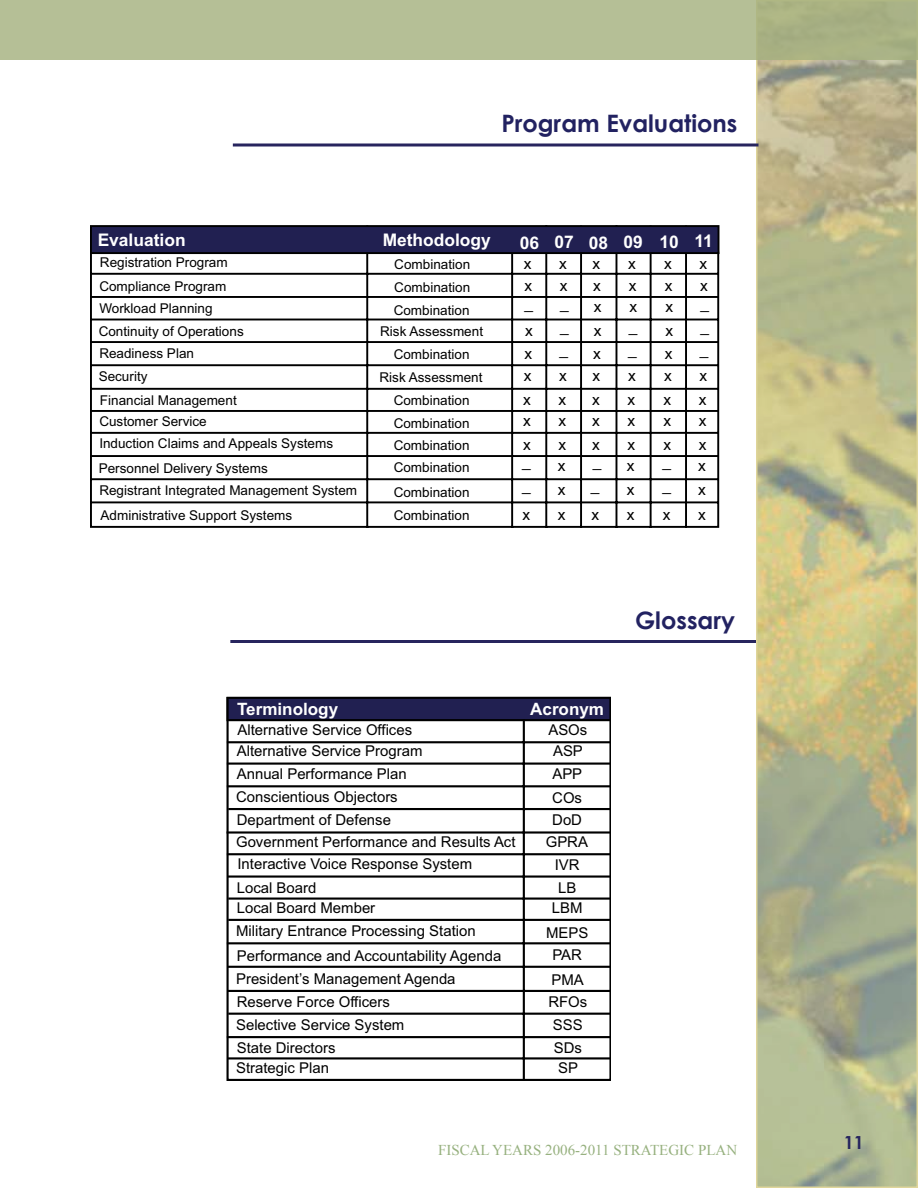
<style>
.page{position:relative;width:918px;height:1188px;background:#fff}
.page>*{position:absolute;margin:0;border:0;box-sizing:border-box;transform-origin:0 0}
.t1{font:700 24px "Century Gothic";color:#222261}
.t2{font:700 18px "Century Gothic";color:#27255e}
.t3{font:700 17.4px "Arial";color:#fff}
.t4{font:700 17.1px "Arial";color:#fff}
.t5{font:15.45px "Arial";color:#000}
.t6{font:15px "Times New Roman";color:#97b17f}
.t7{font:14.85px/22.5px "Arial";color:#000}
.t8{font:13.5px/22.6px "Arial";color:#000}
</style>
<div class="page">
<img style="left:759px;top:60px;width:156px;height:1125px">
<div style="left:756px;top:0;width:162px;height:1188px;border:2px solid #d7cb81"></div>
<div style="left:0;top:0;width:918px;height:60px;background:linear-gradient(to right,#b8c39b,#adb68a)"></div>
<svg style="left:226px;top:696px;width:385px;height:385px"></svg>
<div style="left:228px;top:698px;width:382px;height:22px;background:#212051"></div>
<div style="left:226px;top:697px;width:386px;height:24px;border:2px solid #000"></div>
<hr style="left:227px;top:741px;width:485px;height:2px;background:#000">
<hr style="left:227px;top:763px;width:485px;height:2px;background:#000">
<hr style="left:227px;top:785px;width:485px;height:2px;background:#000">
<hr style="left:725px;top:720px;width:1px;height:230px;background:#000">
<hr style="left:801px;top:720px;width:1px;height:230px;background:#000">
<hr style="left:840px;top:720px;width:1px;height:230px;background:#000">
<hr style="left:228px;top:808px;width:484px;height:2px;background:#000">
<hr style="left:227px;top:831px;width:485px;height:3px;background:#000">
<hr style="left:227px;top:853px;width:485px;height:2px;background:#000">
<hr style="left:228px;top:875px;width:484px;height:3px;background:#000">
<hr style="left:228px;top:898px;width:484px;height:2px;background:#000">
<hr style="left:228px;top:919px;width:484px;height:2px;background:#000">
<hr style="left:227px;top:942px;width:485px;height:2px;background:#000">
<hr style="left:228px;top:966px;width:484px;height:2px;background:#000">
<hr style="left:228px;top:990px;width:484px;height:2px;background:#000">
<hr style="left:228px;top:1013px;width:484px;height:2px;background:#000">
<hr style="left:227px;top:1036px;width:485px;height:2px;background:#000">
<hr style="left:228px;top:1057px;width:484px;height:3px;background:#000">
<hr style="left:523px;top:719px;width:2px;height:362px;background:#000">
<div style="left:612px;top:622px;width:100px;height:492px;background:#fff"></div>
<hr style="left:233px;top:144px;width:525px;height:3px;background:#27255e">
<svg style="left:90px;top:254px;width:629px;height:274px"></svg>
<div style="left:91px;top:226px;width:628px;height:27px;background:#212051"></div>
<div style="left:90px;top:225px;width:629px;height:29px;border:2px solid #000"></div>
<hr style="left:230px;top:640px;width:526px;height:3px;background:#27255e">
<h1 class="t1" style="left:501px;top:105px;width:238px">Program Evaluations</h1>
<p class="t3" style="left:98px;top:229px;width:89px">Evaluation</p>
<p class="t3" style="left:383px;top:229px;width:110px">Methodology</p>
<p class="t3" style="left:520px;top:230px;width:194px">06 07 08 09 10 11</p>
<p class="t8" style="left:394px;top:253px;width:78px;text-align:justify">Combination Combination Combination</p>
<p class="t8" style="left:394px;top:343px;width:77px">Combination</p>
<p class="t8" style="left:394px;top:389px;width:77px;text-align:justify">Combination Combination Combination Combination</p>
<p class="t8" style="left:394px;top:480px;width:77px;line-height:23.9px">Combination<br>Combination</p>
<p class="t8" style="left:99px;top:251px;width:147px">Registration Program<br>Compliance Program<br>Workload Planning<br>Continuity of Operations<br>Readiness Plan<br>Security</p>
<p class="t8" style="left:99px;top:389px;width:139px;line-height:21.3px">Financial Management<br>Customer Service</p>
<p class="t8" style="left:99px;top:431px;width:236px;line-height:24.5px">Induction Claims and Appeals Systems<br>Personnel Delivery Systems</p>
<p class="t8" style="left:99px;top:479px;width:259px;line-height:24.5px">Registrant Integrated Management System<br>Administrative Support Systems</p>
<p class="t5" style="left:524px;top:253px;width:9px">x</p>
<p class="t5" style="left:559px;top:253px;width:9px">x</p>
<p class="t5" style="left:593px;top:253px;width:9px">x</p>
<p class="t5" style="left:628px;top:253px;width:9px">x</p>
<p class="t5" style="left:664px;top:253px;width:9px">x</p>
<p class="t5" style="left:700px;top:253px;width:9px">x</p>
<p class="t5" style="left:524px;top:275px;width:9px">x</p>
<p class="t5" style="left:560px;top:275px;width:9px">x</p>
<p class="t5" style="left:593px;top:275px;width:9px">x</p>
<p class="t5" style="left:629px;top:275px;width:9px">x</p>
<p class="t5" style="left:665px;top:275px;width:9px">x</p>
<p class="t5" style="left:700px;top:275px;width:9px">x</p>
<p class="t5" style="left:525px;top:293px;width:10px">_</p>
<p class="t5" style="left:560px;top:293px;width:10px">_</p>
<p class="t5" style="left:594px;top:297px;width:9px">x</p>
<p class="t5" style="left:629px;top:297px;width:9px">x</p>
<p class="t5" style="left:665px;top:297px;width:9px">x</p>
<p class="t5" style="left:700px;top:293px;width:10px">_</p>
<p class="t5" style="left:525px;top:320px;width:9px">x</p>
<p class="t5" style="left:560px;top:316px;width:10px">_</p>
<p class="t5" style="left:594px;top:320px;width:9px">x</p>
<p class="t5" style="left:629px;top:316px;width:10px">_</p>
<p class="t5" style="left:665px;top:320px;width:9px">x</p>
<p class="t5" style="left:700px;top:316px;width:10px">_</p>
<p class="t5" style="left:524px;top:343px;width:9px">x</p>
<p class="t5" style="left:559px;top:339px;width:10px">_</p>
<p class="t5" style="left:593px;top:343px;width:9px">x</p>
<p class="t5" style="left:628px;top:339px;width:10px">_</p>
<p class="t5" style="left:665px;top:343px;width:9px">x</p>
<p class="t5" style="left:700px;top:339px;width:10px">_</p>
<p class="t5" style="left:524px;top:366px;width:9px">x</p>
<p class="t5" style="left:559px;top:366px;width:9px">x</p>
<p class="t5" style="left:593px;top:366px;width:9px">x</p>
<p class="t5" style="left:628px;top:366px;width:9px">x</p>
<p class="t5" style="left:664px;top:366px;width:9px">x</p>
<p class="t5" style="left:700px;top:366px;width:9px">x</p>
<p class="t5" style="left:523px;top:390px;width:9px">x</p>
<p class="t5" style="left:559px;top:390px;width:9px">x</p>
<p class="t5" style="left:592px;top:390px;width:9px">x</p>
<p class="t5" style="left:627px;top:390px;width:9px">x</p>
<p class="t5" style="left:664px;top:390px;width:9px">x</p>
<p class="t5" style="left:699px;top:390px;width:9px">x</p>
<p class="t5" style="left:523px;top:410px;width:9px">x</p>
<p class="t5" style="left:559px;top:410px;width:9px">x</p>
<p class="t5" style="left:592px;top:410px;width:9px">x</p>
<p class="t5" style="left:627px;top:410px;width:9px">x</p>
<p class="t5" style="left:664px;top:410px;width:9px">x</p>
<p class="t5" style="left:699px;top:410px;width:9px">x</p>
<p class="t5" style="left:523px;top:434px;width:9px">x</p>
<p class="t5" style="left:559px;top:434px;width:9px">x</p>
<p class="t5" style="left:592px;top:434px;width:9px">x</p>
<p class="t5" style="left:627px;top:434px;width:9px">x</p>
<p class="t5" style="left:664px;top:434px;width:9px">x</p>
<p class="t5" style="left:699px;top:434px;width:9px">x</p>
<p class="t5" style="left:522px;top:451px;width:10px">_</p>
<p class="t5" style="left:558px;top:455px;width:9px">x</p>
<p class="t5" style="left:593px;top:451px;width:10px">_</p>
<p class="t5" style="left:627px;top:455px;width:9px">x</p>
<p class="t5" style="left:662px;top:451px;width:10px">_</p>
<p class="t5" style="left:698px;top:455px;width:9px">x</p>
<p class="t5" style="left:522px;top:476px;width:10px">_</p>
<p class="t5" style="left:558px;top:480px;width:9px">x</p>
<p class="t5" style="left:591px;top:476px;width:10px">_</p>
<p class="t5" style="left:627px;top:480px;width:9px">x</p>
<p class="t5" style="left:662px;top:476px;width:10px">_</p>
<p class="t5" style="left:698px;top:480px;width:9px">x</p>
<p class="t5" style="left:522px;top:504px;width:9px">x</p>
<p class="t5" style="left:558px;top:504px;width:9px">x</p>
<p class="t5" style="left:591px;top:504px;width:9px">x</p>
<p class="t5" style="left:627px;top:504px;width:9px">x</p>
<p class="t5" style="left:663px;top:504px;width:9px">x</p>
<p class="t5" style="left:698px;top:504px;width:9px">x</p>
<p class="t8" style="left:380px;top:320px;width:104px">Risk Assessment</p>
<p class="t8" style="left:380px;top:366px;width:104px">Risk Assessment</p>
<p class="t4" style="left:237px;top:697px;width:103px">Terminology</p>
<p class="t7" style="left:237px;top:719px;width:187px;line-height:21.3px">Alternative Service Offices<br>Alternative Service Program</p>
<p class="t7" style="left:236px;top:763px;width:281px">Annual Performance Plan<br>Conscientious Objectors<br>Department of Defense<br>Government Performance and Results Act<br>Interactive Voice Response System</p>
<p class="t7" style="left:237px;top:878px;width:140px;line-height:20.5px">Local Board<br>Local Board Member</p>
<p class="t7" style="left:236px;top:919px;width:267px;line-height:24.9px">Military Entrance Processing Station<br>Performance and Accountability Agenda</p>
<p class="t7" style="left:236px;top:967px;width:221px;line-height:23px">President’s Management Agenda<br>Reserve Force Officers<br>Selective Service System<br>State Directors</p>
<p class="t7" style="left:236px;top:1057px;width:94px">Strategic Plan</p>
<p class="t4" style="left:530px;top:697px;width:75px">Acronym</p>
<p class="t7" style="left:548px;top:719px;width:40px;line-height:21.3px;text-align:center">ASOs<br>ASP</p>
<p class="t7" style="left:552px;top:763px;width:31px">APP</p>
<p class="t7" style="left:552px;top:809px;width:31px">DoD</p>
<p class="t7" style="left:555px;top:854px;width:26px">IVR<br>LB</p>
<p class="t7" style="left:546px;top:895px;width:44px;line-height:24.9px;text-align:center">LBM<br>MEPS</p>
<p class="t7" style="left:551px;top:943px;width:34px;line-height:24.2px">PAR<br>PMA</p>
<p class="t7" style="left:552px;top:786px;width:31px">COs</p>
<p class="t7" style="left:546px;top:830px;width:44px">GPRA</p>
<p class="t7" style="left:548px;top:991px;width:40px;line-height:23.1px;text-align:center">RFOs<br>SSS<br>SDs</p>
<p class="t7" style="left:558px;top:1056px;width:21px">SP</p>
<h1 class="t1" style="left:635px;top:602px;width:101px">Glossary</h1>
<p class="t6" style="left:438px;top:1140px;width:301px">FISCAL YEARS 2006-2011 STRATEGIC PLAN</p>
<p class="t2" style="left:844px;top:1129px;width:22px">11</p>
</div>
